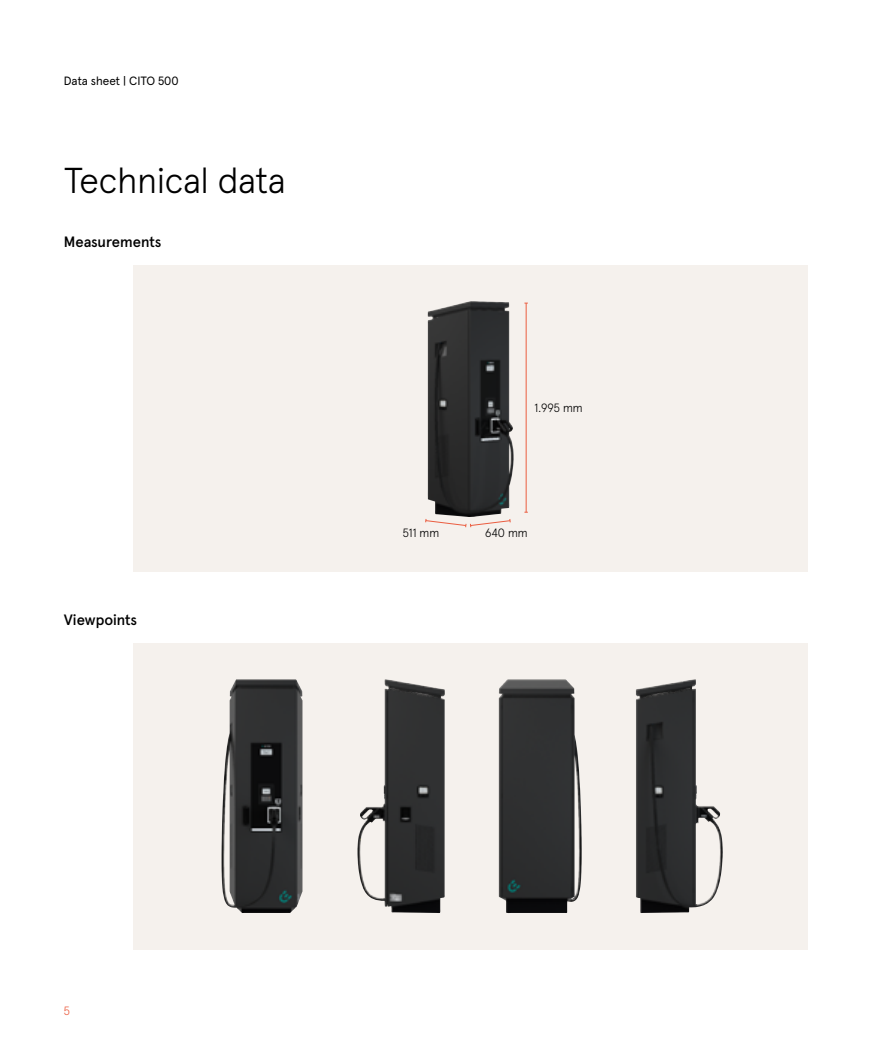
<style>
.page{position:relative;width:893px;height:1063px;background:#fff}
.page>*{position:absolute;margin:0;border:0;box-sizing:border-box;transform-origin:0 0}
.t1{font:300 36px "Apercu Pro";color:#000}
.t2{font:500 15px "Apercu Pro";color:#000}
.t3{font:300 12px "Apercu Pro";color:#000}
.t4{font:12px "Apercu Pro";color:#000}
.t5{font:300 12px "Apercu Pro";color:#eb5d40}
</style>
<div class="page">
<div style="left:133px;top:643px;width:675px;height:306px;background:#f5f1ed"></div>
<div style="left:133px;top:265px;width:675px;height:306px;background:#f5f1ed"></div>
<img style="left:427px;top:301px;width:87px;height:216px">
<img style="left:221px;top:679px;width:81px;height:234px">
<img style="left:357px;top:679px;width:88px;height:234px">
<img style="left:499px;top:679px;width:83px;height:234px">
<img style="left:636px;top:679px;width:87px;height:234px">
<hr style="left:526px;top:303px;width:1px;height:209px;background:#eb5d40">
<svg style="left:425px;top:519px;width:86px;height:8px"></svg>
<p class="t4" style="left:64px;top:72px;width:116px">Data sheet | CITO 500</p>
<h1 class="t1" style="left:64px;top:153px;width:223px">Technical data</h1>
<p class="t2" style="left:64px;top:230px;width:99px">Measurements</p>
<p class="t2" style="left:64px;top:608px;width:75px">Viewpoints</p>
<p class="t3" style="left:535px;top:399px;width:50px">1.995 mm</p>
<p class="t3" style="left:403px;top:523px;width:38px">511 mm</p>
<p class="t3" style="left:485px;top:523px;width:44px">640 mm</p>
<p class="t5" style="left:64px;top:1001px;width:8px">5</p>
</div>
